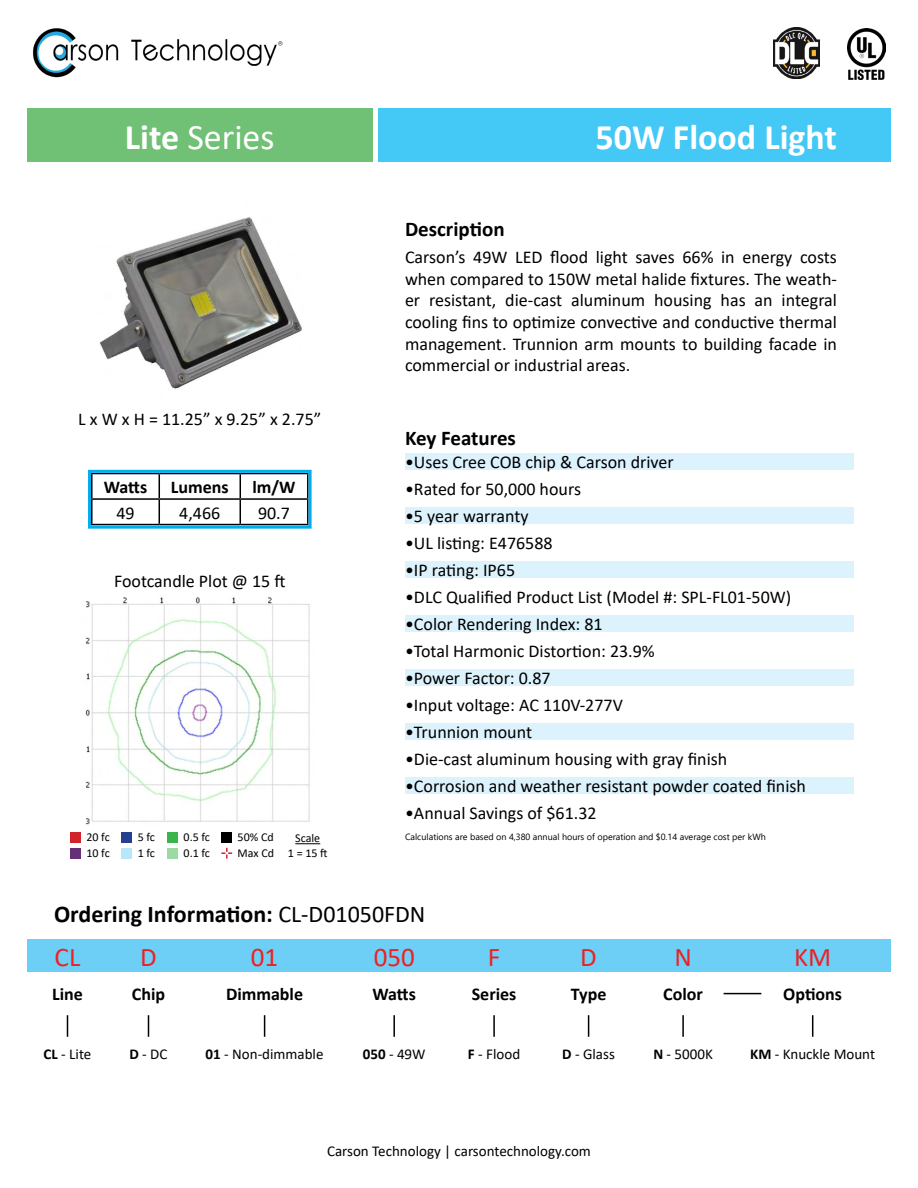
<style>
.page{position:relative;width:918px;height:1188px;background:#fff}
.page>*{position:absolute;margin:0;border:0;box-sizing:border-box;transform-origin:0 0}
.t1{font:700 36px "Calibri";color:#fff}
.t2{font:36px "Calibri";color:#fff}
.t3{font:27px "Calibri";color:#ed2124}
.t4{font:700 24px "Calibri";color:#000}
.t5{font:700 21px "Calibri";color:#000}
.t6{font:18px/21.6px "Calibri";color:#000;text-align:justify}
.t7{font:700 18px "Calibri";color:#000}
.t8{font:15px "Calibri";color:#000}
.t9{font:12px/16.2px "Calibri";color:#000}
.t10{font:9px "Segoe UI";color:#000}
.s1{font-weight:700}
.s2{font-weight:400}
</style>
<div class="page">
<div style="left:405px;top:778px;width:448px;height:16px;background:#dcf2fc"></div>
<div style="left:405px;top:724px;width:448px;height:16px;background:#dcf2fc"></div>
<div style="left:405px;top:670px;width:448px;height:16px;background:#dcf2fc"></div>
<div style="left:405px;top:616px;width:448px;height:16px;background:#dcf2fc"></div>
<div style="left:405px;top:562px;width:448px;height:16px;background:#dcf2fc"></div>
<div style="left:405px;top:508px;width:448px;height:16px;background:#dcf2fc"></div>
<div style="left:405px;top:454px;width:448px;height:16px;background:#dcf2fc"></div>
<img style="left:847px;top:28px;width:39px;height:52px">
<img style="left:774px;top:28px;width:45px;height:51px">
<hr style="left:91px;top:474px;width:2px;height:24px;background:#000">
<hr style="left:307px;top:474px;width:2px;height:24px;background:#000">
<hr style="left:91px;top:498px;width:68px;height:2px;background:#000">
<hr style="left:91px;top:500px;width:2px;height:24px;background:#000">
<hr style="left:159px;top:498px;width:81px;height:2px;background:#000">
<svg style="left:159px;top:474px;width:1px;height:50px"></svg>
<hr style="left:240px;top:498px;width:69px;height:2px;background:#000">
<svg style="left:240px;top:474px;width:1px;height:50px"></svg>
<hr style="left:307px;top:500px;width:2px;height:24px;background:#000">
<hr style="left:91px;top:524px;width:68px;height:1px;background:#000">
<hr style="left:159px;top:524px;width:81px;height:1px;background:#000">
<hr style="left:240px;top:524px;width:69px;height:1px;background:#000">
<div style="left:88px;top:470px;width:224px;height:59px;border:3px solid #00aeef"></div>
<div style="left:27px;top:108px;width:346px;height:54px;background:#70c176"></div>
<div style="left:378px;top:108px;width:513px;height:54px;background:#44c8f5"></div>
<img style="left:33px;top:28px;width:250px;height:50px">
<div style="left:27px;top:940px;width:864px;height:32px;background:#6dcff6"></div>
<svg style="left:148px;top:1015px;width:1px;height:22px"></svg>
<svg style="left:264px;top:1015px;width:1px;height:22px"></svg>
<hr style="left:682px;top:1015px;width:2px;height:22px;background:#000">
<hr style="left:393px;top:1015px;width:2px;height:22px;background:#000">
<hr style="left:493px;top:1015px;width:2px;height:22px;background:#000">
<svg style="left:588px;top:1015px;width:1px;height:22px"></svg>
<svg style="left:812px;top:1015px;width:1px;height:22px"></svg>
<hr style="left:724px;top:993px;width:37px;height:1px;background:#000">
<svg style="left:67px;top:1015px;width:1px;height:22px"></svg>
<img style="left:100px;top:217px;width:202px;height:172px">
<img style="left:85px;top:597px;width:225px;height:228px">
<div style="left:70px;top:832px;width:11px;height:10px;background:#d2232a"></div>
<div style="left:167px;top:832px;width:11px;height:10px;background:#39b54a"></div>
<div style="left:122px;top:832px;width:10px;height:10px;background:#25408f"></div>
<div style="left:70px;top:848px;width:11px;height:11px;background:#682f79"></div>
<div style="left:122px;top:848px;width:10px;height:11px;background:#b9e6fa"></div>
<div style="left:167px;top:848px;width:11px;height:11px;background:#9cdaa4"></div>
<svg style="left:295px;top:843px;width:25px;height:1px"></svg>
<div style="left:221px;top:832px;width:11px;height:10px;background:#000"></div>
<svg style="left:221px;top:848px;width:11px;height:11px"></svg>
<h1 class="t2" style="left:125px;top:112px;width:151px"><span class="s1">Lite</span> Series</h1>
<h1 class="t1" style="left:596px;top:111px;width:243px">50W Flood Light</h1>
<p class="t5" style="left:405px;top:214px;width:101px">Description</p>
<p class="t6" style="left:78px;top:408px;width:245px">L x W x H = 11.25” x 9.25” x 2.75”</p>
<p class="t7" style="left:104px;top:474px;width:45px">Watts</p>
<p class="t7" style="left:171px;top:474px;width:59px">Lumens</p>
<p class="t7" style="left:252px;top:474px;width:45px">lm/W</p>
<p class="t6" style="left:116px;top:501px;width:20px">49</p>
<p class="t6" style="left:179px;top:501px;width:43px">4,466</p>
<p class="t6" style="left:258px;top:501px;width:33px">90.7</p>
<p class="t6" style="left:114px;top:570px;width:173px">Footcandle Plot @ 15 ft</p>
<p class="t9" style="left:86px;top:828px;width:25px">20 fc<br>10 fc</p>
<p class="t9" style="left:138px;top:828px;width:19px">5 fc<br>1 fc</p>
<p class="t9" style="left:184px;top:828px;width:28px">0.5 fc<br>0.1 fc</p>
<p class="t9" style="left:238px;top:831px;width:92px;line-height:14.4px;text-indent:58px">Scale<br>Max Cd 1 = 15 ft</p>
<p class="t9" style="left:238px;top:828px;width:38px">50% Cd</p>
<p class="t6" style="left:405px;top:246px;width:433px">Carson’s 49W LED flood light saves 66% in energy costs when compared to 150W metal halide fixtures. The weath&shy;er resistant, die-cast aluminum housing has an integral cooling fins to optimize convective and conductive thermal management. Trunnion arm mounts to building facade in commercial or industrial areas.</p>
<p class="t5" style="left:405px;top:423px;width:112px">Key Features</p>
<p class="t6" style="left:405px;top:451px;width:270px">•Uses Cree COB chip &amp; Carson driver</p>
<p class="t6" style="left:405px;top:505px;width:125px">•5 year warranty</p>
<p class="t6" style="left:405px;top:478px;width:178px">•Rated for 50,000 hours</p>
<p class="t6" style="left:405px;top:532px;width:149px">•UL listing: E476588</p>
<p class="t6" style="left:405px;top:559px;width:112px">•IP rating: IP65</p>
<p class="t6" style="left:405px;top:586px;width:388px">•DLC Qualified Product List (Model #: SPL-FL01-50W)</p>
<p class="t6" style="left:405px;top:613px;width:199px">•Color Rendering Index: 81</p>
<p class="t6" style="left:405px;top:640px;width:251px">•Total Harmonic Distortion: 23.9%</p>
<p class="t6" style="left:405px;top:667px;width:147px">•Power Factor: 0.87</p>
<p class="t6" style="left:405px;top:694px;width:219px">•Input voltage: AC 110V-277V</p>
<p class="t6" style="left:405px;top:721px;width:129px">•Trunnion mount</p>
<p class="t6" style="left:405px;top:748px;width:324px">•Die-cast aluminum housing with gray finish</p>
<p class="t6" style="left:405px;top:775px;width:402px">•Corrosion and weather resistant powder coated finish</p>
<p class="t6" style="left:405px;top:802px;width:193px">•Annual Savings of $61.32</p>
<p class="t10" style="left:405px;top:829px;width:362px">Calculations are based on 4,380 annual hours of operation and $0.14 average cost per kWh</p>
<h3 class="t4" style="left:54px;top:897px;width:373px">Ordering Information: <span class="s2">CL-D01050FDN</span></h3>
<h2 class="t3" style="left:55px;top:938px;width:27px">CL</h2>
<h2 class="t3" style="left:140px;top:938px;width:18px">D</h2>
<h2 class="t3" style="left:251px;top:938px;width:29px">01</h2>
<h2 class="t3" style="left:374px;top:938px;width:43px">050</h2>
<h2 class="t3" style="left:488px;top:938px;width:14px">F</h2>
<h2 class="t3" style="left:580px;top:938px;width:18px">D</h2>
<h2 class="t3" style="left:674px;top:938px;width:19px">N</h2>
<h2 class="t3" style="left:794px;top:938px;width:39px">KM</h2>
<p class="t7" style="left:132px;top:982px;width:35px">Chip</p>
<p class="t7" style="left:226px;top:982px;width:79px">Dimmable</p>
<p class="t7" style="left:373px;top:982px;width:45px">Watts</p>
<p class="t7" style="left:472px;top:982px;width:46px">Series</p>
<p class="t7" style="left:571px;top:982px;width:37px">Type</p>
<p class="t7" style="left:663px;top:982px;width:41px">Color</p>
<p class="t7" style="left:52px;top:982px;width:32px">Line</p>
<p class="t7" style="left:783px;top:982px;width:60px">Options</p>
<p class="t8" style="left:44px;top:1043px;width:49px"><span class="s1">CL</span> - Lite</p>
<p class="t8" style="left:129px;top:1043px;width:40px"><span class="s1">D</span> - DC</p>
<p class="t8" style="left:206px;top:1043px;width:119px"><span class="s1">01</span> - Non-dimmable</p>
<p class="t8" style="left:363px;top:1043px;width:64px"><span class="s1">050</span> - 49W</p>
<p class="t8" style="left:468px;top:1043px;width:54px"><span class="s1">F</span> - Flood</p>
<p class="t8" style="left:562px;top:1043px;width:54px"><span class="s1">D</span> - Glass</p>
<p class="t8" style="left:750px;top:1043px;width:126px"><span class="s1">KM</span> - Knuckle Mount</p>
<p class="t8" style="left:653px;top:1043px;width:61px"><span class="s1">N</span> - 5000K</p>
<p class="t8" style="left:327px;top:1140px;width:265px">Carson Technology | carsontechnology.com</p>
</div>
